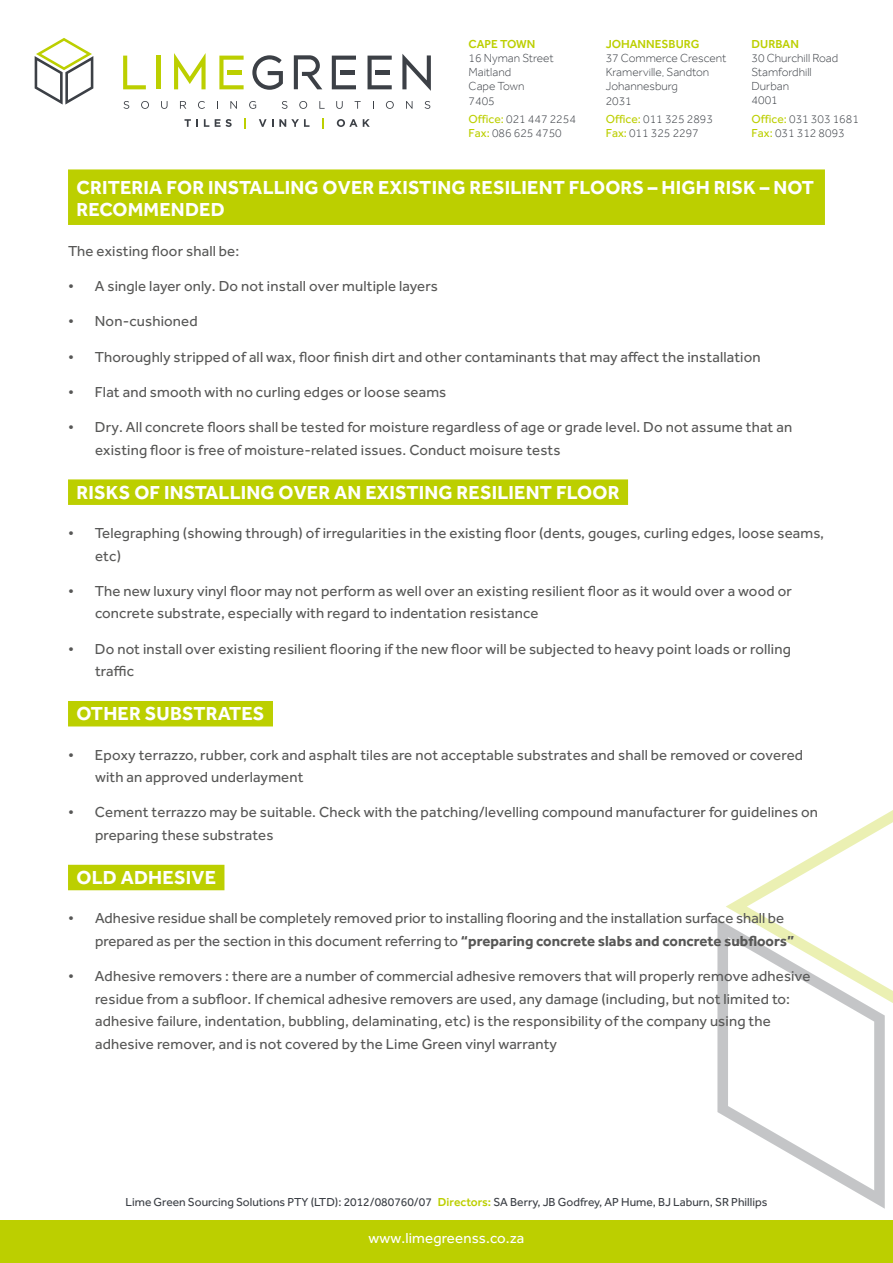
<style>
.page{position:relative;width:893px;height:1263px;background:#fff}
.page>*{position:absolute;margin:0;border:0;box-sizing:border-box;transform-origin:0 0}
.t1{font:700 19.5px/22.5px "Effra";letter-spacing:.01em;color:#fff}
.t2{font:15px/22.5px "Effra";letter-spacing:.01em;color:#575756}
.t3{font:15px "Effra";letter-spacing:.01em;color:#fff}
.t4{font:300 12px/14.2px "Effra";color:#3c4046}
.t5{font:12px "Effra";color:#3c4046}
.t6{font:500 12px "Effra";color:#bccf00}
.s1{font-weight:400;color:#bccf00}
.s2{font-weight:700}
.s3{font-weight:500;color:#bccf00}
</style>
<div class="page">
<svg style="left:35px;top:38px;width:58px;height:67px"></svg>
<svg style="left:252px;top:55px;width:31px;height:35px"></svg>
<svg style="left:174px;top:53px;width:32px;height:36px"></svg>
<svg style="left:402px;top:54px;width:29px;height:37px"></svg>
<hr style="left:156px;top:56px;width:4px;height:33px;background:#bccf00">
<svg style="left:123px;top:56px;width:23px;height:33px"></svg>
<svg style="left:219px;top:56px;width:25px;height:33px"></svg>
<svg style="left:332px;top:56px;width:24px;height:33px"></svg>
<svg style="left:367px;top:56px;width:25px;height:33px"></svg>
<svg style="left:294px;top:55px;width:28px;height:34px"></svg>
<svg style="left:124px;top:101px;width:5px;height:8px"></svg>
<svg style="left:141px;top:101px;width:8px;height:8px"></svg>
<svg style="left:161px;top:101px;width:7px;height:8px"></svg>
<svg style="left:180px;top:101px;width:6px;height:8px"></svg>
<svg style="left:198px;top:101px;width:7px;height:8px"></svg>
<svg style="left:230px;top:101px;width:7px;height:8px"></svg>
<svg style="left:249px;top:101px;width:7px;height:8px"></svg>
<svg style="left:282px;top:101px;width:5px;height:8px"></svg>
<svg style="left:299px;top:101px;width:8px;height:8px"></svg>
<svg style="left:319px;top:101px;width:6px;height:8px"></svg>
<svg style="left:336px;top:101px;width:7px;height:8px"></svg>
<svg style="left:355px;top:101px;width:6px;height:8px"></svg>
<svg style="left:386px;top:101px;width:8px;height:8px"></svg>
<svg style="left:406px;top:101px;width:6px;height:8px"></svg>
<svg style="left:425px;top:101px;width:5px;height:8px"></svg>
<svg style="left:184px;top:119px;width:14px;height:8px"></svg>
<svg style="left:204px;top:119px;width:5px;height:8px"></svg>
<svg style="left:215px;top:119px;width:17px;height:8px"></svg>
<svg style="left:259px;top:119px;width:14px;height:8px"></svg>
<svg style="left:279px;top:119px;width:30px;height:8px"></svg>
<svg style="left:322px;top:118px;width:2px;height:10px"></svg>
<svg style="left:337px;top:119px;width:33px;height:8px"></svg>
<div style="left:0;top:1220px;width:893px;height:43px;background:#bccf00"></div>
<svg style="left:726px;top:810px;width:167px;height:193px"></svg>
<svg style="left:717px;top:919px;width:168px;height:290px"></svg>
<div style="left:68px;top:169px;width:757px;height:56px;background:#bccf00"></div>
<div style="left:68px;top:479px;width:560px;height:26px;background:#bccf00"></div>
<div style="left:68px;top:701px;width:205px;height:25px;background:#bccf00"></div>
<div style="left:68px;top:865px;width:156px;height:25px;background:#bccf00"></div>
<p class="t6" style="left:469px;top:36px;width:68px">CAPE TOWN</p>
<p class="t4" style="left:469px;top:51px;width:87px">16 Nyman Street<br>Maitland<br>Cape Town<br>7405</p>
<p class="t4" style="left:469px;top:112px;width:109px"><span class="s1">Office:</span> 021 447 2254<br><span class="s1">Fax:</span> 086 625 4750</p>
<p class="t6" style="left:606px;top:36px;width:95px">JOHANNESBURG</p>
<p class="t4" style="left:606px;top:51px;width:122px">37 Commerce Crescent<br>Kramerville, Sandton<br>Johannesburg<br>2031</p>
<p class="t4" style="left:606px;top:112px;width:109px"><span class="s1">Office:</span> 011 325 2893<br><span class="s1">Fax:</span> 011 325 2297</p>
<p class="t6" style="left:752px;top:36px;width:49px">DURBAN</p>
<p class="t4" style="left:752px;top:50px;width:88px">30 Churchill Road<br>Stamfordhill<br>Durban<br>4001</p>
<p class="t4" style="left:752px;top:112px;width:109px"><span class="s1">Office:</span> 031 303 1681<br><span class="s1">Fax:</span> 031 312 8093</p>
<h1 class="t1" style="left:77px;top:175px;width:739px">CRITERIA FOR INSTALLING OVER EXISTING RESILIENT FLOORS – HIGH RISK – NOT<br>RECOMMENDED</h1>
<p class="t2" style="left:68px;top:239px;width:173px">The existing floor shall be:</p>
<p class="t2" style="left:68px;top:275px;width:371px">• A single layer only. Do not install over multiple layers</p>
<p class="t2" style="left:68px;top:310px;width:131px">• Non-cushioned</p>
<p class="t2" style="left:68px;top:345px;width:694px">• Thoroughly stripped of all wax, floor finish dirt and other contaminants that may affect the installation</p>
<p class="t2" style="left:68px;top:380px;width:380px">• Flat and smooth with no curling edges or loose seams</p>
<p class="t2" style="left:95px;top:416px;width:699px;text-indent:-27px">• Dry. All concrete floors shall be tested for moisture regardless of age or grade level. Do not assume that an existing floor is free of moisture-related issues. Conduct moisure tests</p>
<h1 class="t1" style="left:77px;top:480px;width:544px">RISKS OF INSTALLING OVER AN EXISTING RESILIENT FLOOR</h1>
<p class="t2" style="left:95px;top:522px;width:731px;text-indent:-27px">• Telegraphing (showing through) of irregularities in the existing floor (dents, gouges, curling edges, loose seams, etc)</p>
<p class="t2" style="left:95px;top:579px;width:698px;text-indent:-27px">• The new luxury vinyl floor may not perform as well over an existing resilient floor as it would over a wood or concrete substrate, especially with regard to indentation resistance</p>
<p class="t2" style="left:95px;top:637px;width:697px;text-indent:-27px">• Do not install over existing resilient flooring if the new floor will be subjected to heavy point loads or rolling traffic</p>
<h1 class="t1" style="left:77px;top:702px;width:189px">OTHER SUBSTRATES</h1>
<p class="t2" style="left:95px;top:743px;width:710px;text-indent:-27px">• Epoxy terrazzo, rubber, cork and asphalt tiles are not acceptable substrates and shall be removed or covered with an approved underlayment</p>
<p class="t2" style="left:95px;top:801px;width:724px;text-indent:-27px">• Cement terrazzo may be suitable. Check with the patching/levelling compound manufacturer for guidelines on preparing these substrates</p>
<h1 class="t1" style="left:77px;top:866px;width:141px">OLD ADHESIVE</h1>
<p class="t2" style="left:95px;top:907px;width:701px;text-indent:-27px">• Adhesive residue shall be completely removed prior to installing flooring and the installation surface shall be prepared as per the section in this document referring to <span class="s2">“preparing concrete slabs and concrete subfloors”</span></p>
<p class="t2" style="left:95px;top:965px;width:717px;text-indent:-27px">• Adhesive removers : there are a number of commercial adhesive removers that will properly remove adhesive residue from a subfloor. If chemical adhesive removers are used, any damage (including, but not limited to: adhesive failure, indentation, bubbling, delaminating, etc) is the responsibility of the company using the adhesive remover, and is not covered by the Lime Green vinyl warranty</p>
<p class="t5" style="left:126px;top:1195px;width:643px">Lime Green Sourcing Solutions PTY (LTD): 2012/080760/07 <span class="s3">Directors:</span> SA Berry, JB Godfrey, AP Hume, BJ Laburn, SR Phillips</p>
<p class="t3" style="left:369px;top:1229px;width:157px">www.limegreenss.co.za</p>
</div>
